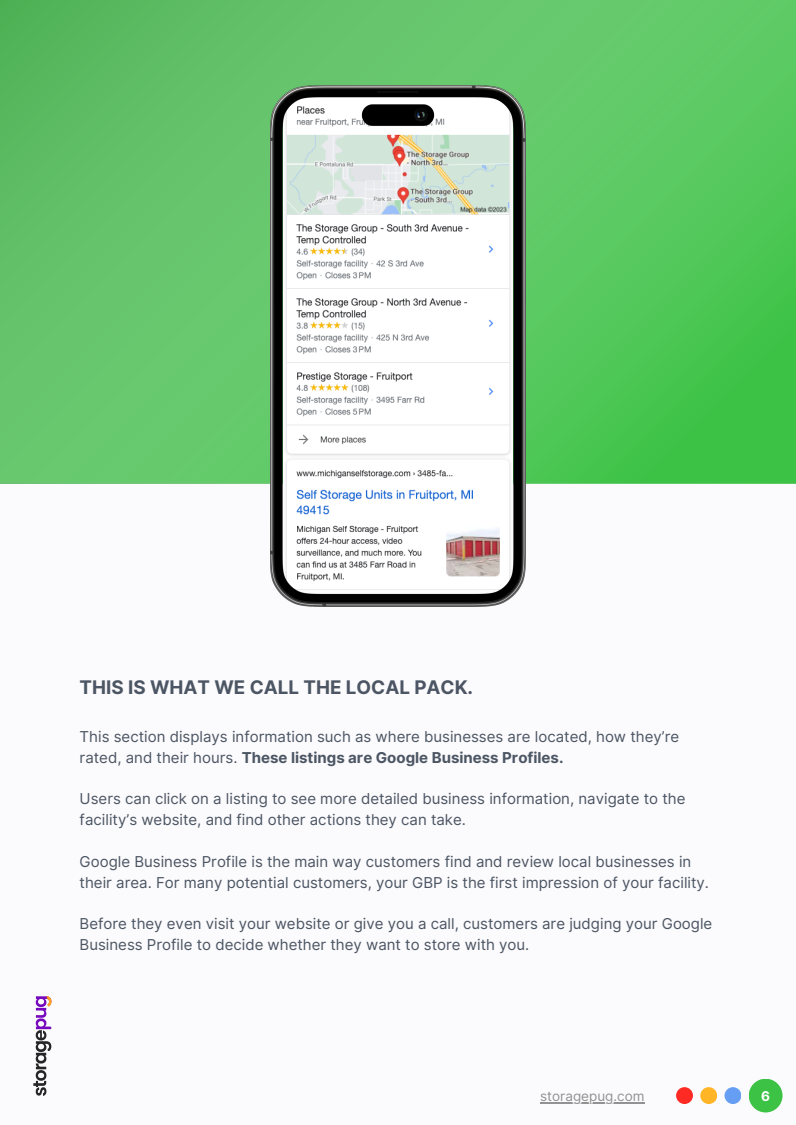
<style>
.page{position:relative;width:796px;height:1125px;background:#fff}
.page>*{position:absolute;margin:0;border:0;box-sizing:border-box;transform-origin:0 0}
.t1{font:700 18.75px "Inter";color:#4b5563}
.t2{font:15px/20.9px "Inter";color:#4b5563}
.t3{font:13.5px "Inter";color:#929292}
.t4{font:700 13.5px "Inter";color:#fff}
.s1{font-weight:700}
</style>
<div class="page">
<div style="left:0;top:0;width:795px;height:1125px;background:#fbfafc"></div>
<svg style="left:0;top:0;width:795px;height:483px;background:#5cc563"></svg>
<img style="left:271px;top:85px;width:254px;height:522px">
<div style="left:748px;top:1079px;width:34px;height:33px;background:#3cc245;border-radius:50%"></div>
<div style="left:724px;top:1087px;width:17px;height:17px;background:#669ef3;border-radius:50%"></div>
<div style="left:700px;top:1087px;width:17px;height:17px;background:#ffb526;border-radius:50%"></div>
<div style="left:676px;top:1087px;width:16px;height:17px;background:#fe2b25;border-radius:50%"></div>
<svg style="left:33px;top:996px;width:18px;height:100px"></svg>
<hr style="left:540px;top:1102px;width:104px;height:1px;background:#929292">
<p class="t1" style="left:80px;top:676px;width:395px">THIS IS WHAT WE CALL THE LOCAL PACK.</p>
<p class="t2" style="left:80px;top:726px;width:601px">This section displays information such as where businesses are located, how they’re rated, and their hours. <span class="s1">These listings are Google Business Profiles.</span></p>
<p class="t2" style="left:80px;top:788px;width:607px">Users can click on a listing to see more detailed business information, navigate to the facility’s website, and find other actions they can take.</p>
<p class="t2" style="left:80px;top:851px;width:630px">Google Business Profile is the main way customers find and review local businesses in their area. For many potential customers, your GBP is the first impression of your facility.</p>
<p class="t2" style="left:80px;top:913px;width:634px">Before they even visit your website or give you a call, customers are judging your Google<br>Business Profile to decide whether they want to store with you.</p>
<p class="t3" style="left:540px;top:1088px;width:106px">storagepug.com</p>
<p class="t4" style="left:761px;top:1088px;width:10px">6</p>
</div>
